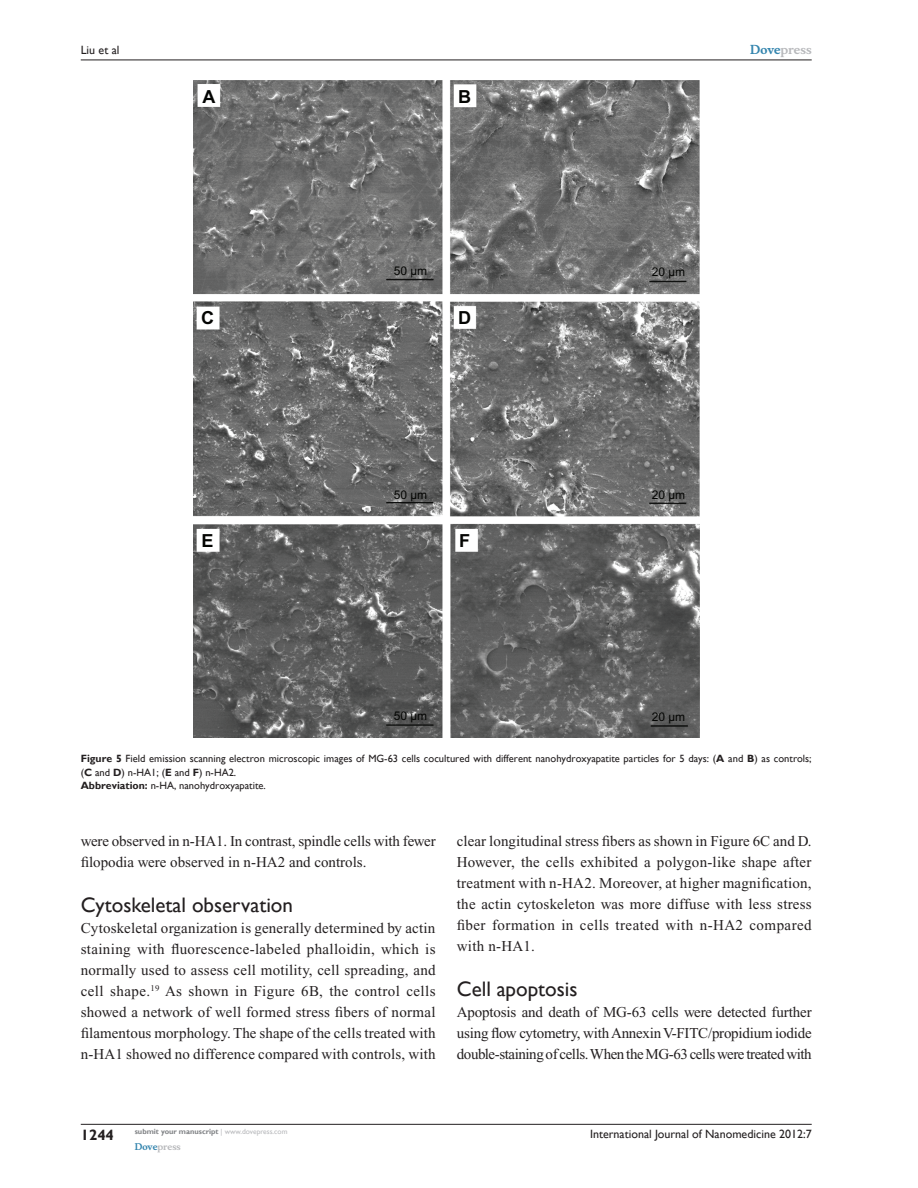
<style>
.page{position:relative;width:918px;height:1188px;background:#fff}
.page>*{position:absolute;margin:0;border:0;box-sizing:border-box;transform-origin:0 0}
.t1{font:21px "Gill Sans";color:#231f20}
.t2{font:700 18px "Arial";color:#040503}
.t3{font:15px/21px "Times New Roman";color:#231f20;text-align:justify}
.t4{font:700 15px "Gill Sans";color:#231f20}
.t5{font:12px "Gill Sans";color:#231f20}
.t6{font:12px "Arial";color:#040503}
.t7{font:700 12px "Musee";color:#b8b9bc}
.t8{font:10.5px/13.5px "Gill Sans";color:#231f20}
.t9{font:700 9px "Musee";color:#b8b9bc}
.t10{font:700 7.5px "Gill Sans";color:#808285}
.s1{color:#3485ae}
.s2{font-weight:700}
.s3{font-weight:400;color:#b8b9bc}
</style>
<div class="page">
<img style="left:194px;top:81px;width:505px;height:656px">
<hr style="left:81px;top:1124px;width:731px;height:1px;background:#231f20">
<hr style="left:81px;top:60px;width:731px;height:1px;background:#231f20">
<p class="t5" style="left:81px;top:43px;width:40px">Liu et al</p>
<p class="t2" style="left:203px;top:86px;width:14px">A</p>
<p class="t2" style="left:458px;top:86px;width:14px">B</p>
<p class="t6" style="left:394px;top:264px;width:35px">50 µm</p>
<p class="t2" style="left:201px;top:307px;width:14px">C</p>
<p class="t2" style="left:458px;top:307px;width:14px">D</p>
<p class="t6" style="left:394px;top:488px;width:35px">50 µm</p>
<p class="t2" style="left:202px;top:530px;width:14px">E</p>
<p class="t2" style="left:459px;top:530px;width:12px">F</p>
<p class="t7" style="left:750px;top:43px;width:63px"><span class="s1">Dove</span>press</p>
<p class="t6" style="left:652px;top:265px;width:35px">20 µm</p>
<p class="t6" style="left:652px;top:488px;width:35px">20 µm</p>
<p class="t6" style="left:394px;top:709px;width:35px">50 µm</p>
<p class="t6" style="left:652px;top:710px;width:35px">20 µm</p>
<p class="t8" style="left:81px;top:752px;width:732px"><span class="s2">Figure 5</span> Field emission scanning electron microscopic images of MG-63 cells cocultured with different nanohydroxyapatite particles for 5 days: (<span class="s2">A</span> and <span class="s2">B</span>) as controls; (<span class="s2">C</span> and <span class="s2">D</span>) n-HA1; (<span class="s2">E</span> and <span class="s2">F</span>) n-HA2.<br><span class="s2">Abbreviation:</span> n-HA, nanohydroxyapatite.</p>
<p class="t3" style="left:81px;top:830px;width:356px">were observed in n-HA1. In contrast, spindle cells with fewer filopodia were observed in n-HA2 and controls.</p>
<h1 class="t1" style="left:81px;top:892px;width:214px">Cytoskeletal observation</h1>
<p class="t3" style="left:81px;top:917px;width:356px">Cytoskeletal organization is generally determined by actin staining with fluorescence-labeled phalloidin, which is normally used to assess cell motility, cell spreading, and cell shape.<sup>19</sup> As shown in Figure 6B, the control cells showed a network of well formed stress fibers of normal filamentous morphology. The shape of the cells treated with n-HA1 showed no difference compared with controls, with</p>
<p class="t3" style="left:457px;top:830px;width:356px">clear longitudinal stress fibers as shown in Figure 6C and D.<br>However, the cells exhibited a polygon-like shape after treatment with n-HA2. Moreover, at higher magnification, the actin cytoskeleton was more diffuse with less stress fiber formation in cells treated with n-HA2 compared with n-HA1.</p>
<h1 class="t1" style="left:457px;top:976px;width:122px">Cell apoptosis</h1>
<p class="t3" style="left:457px;top:1001px;width:356px">Apoptosis and death of MG-63 cells were detected further using flow cytometry, with Annexin V-FITC/propidium iodide double-staining of cells. When the MG-63cells were treated with</p>
<p class="t4" style="left:81px;top:1126px;width:35px">1244</p>
<p class="t10" style="left:135px;top:1127px;width:154px">submit your manuscript <span class="s3">| www.dovepress.com</span></p>
<p class="t9" style="left:135px;top:1141px;width:48px"><span class="s1">Dove</span>press</p>
<p class="t5" style="left:590px;top:1127px;width:223px">International Journal of Nanomedicine 2012:7</p>
</div>
